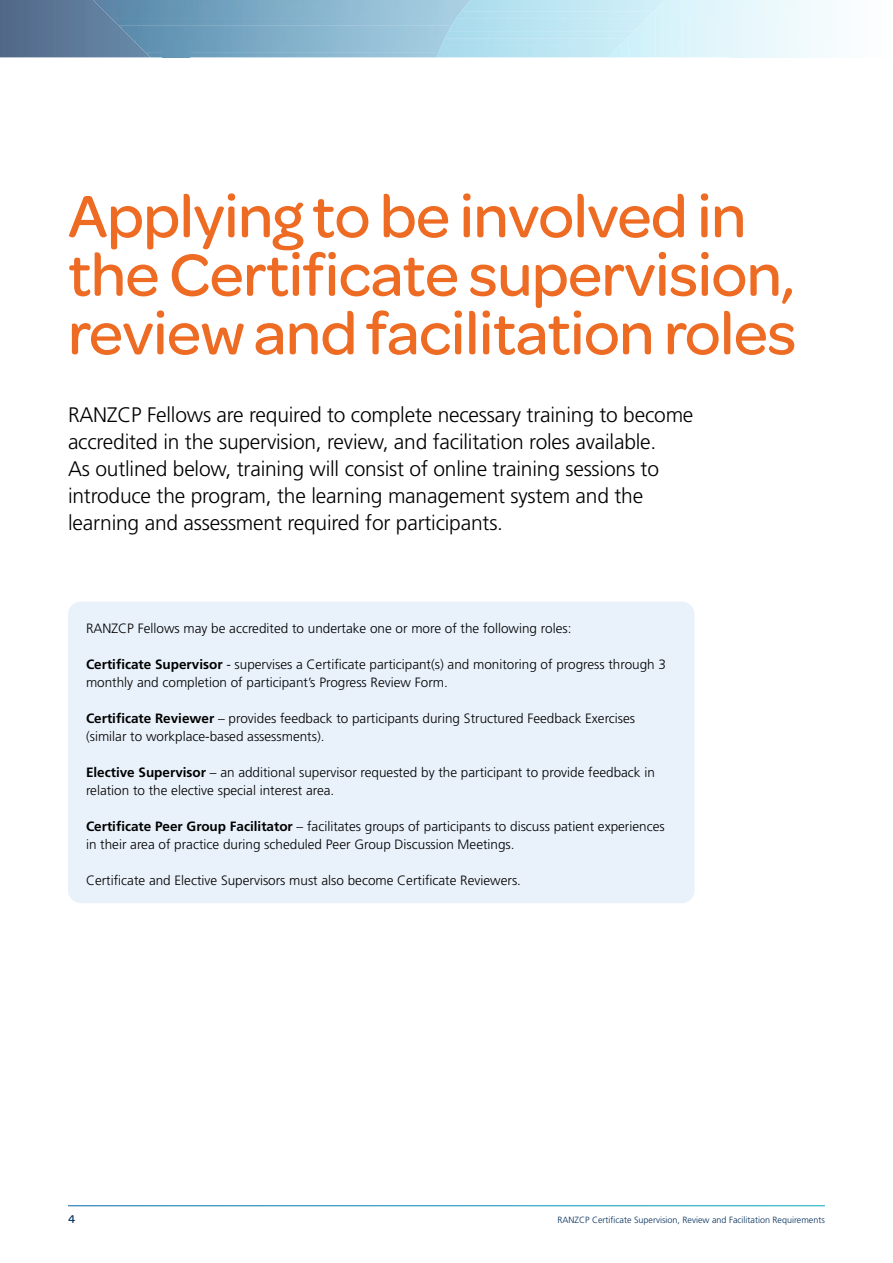
<style>
.page{position:relative;width:893px;height:1263px;background:#fff}
.page>*{position:absolute;margin:0;border:0;box-sizing:border-box;transform-origin:0 0}
.t1{font:500 63px/58.5px "Omnes";letter-spacing:-.01em;color:#ed6b23}
.t2{font:300 21px/27px "Frutiger LT Std";letter-spacing:-.01em;color:#000}
.t3{font:300 13.5px/18px "Frutiger LT Std";color:#000}
.t4{font:500 12px "Omnes";color:#002d5b}
.t5{font:300 9px "Frutiger LT Std";color:#002d5b}
.s1{font-weight:700}
</style>
<div class="page">
<img style="left:162px;top:0;width:304px;height:12px">
<img style="left:162px;top:12px;width:294px;height:7px">
<img style="left:162px;top:19px;width:290px;height:6px">
<img style="left:162px;top:25px;width:286px;height:14px">
<img style="left:162px;top:39px;width:280px;height:14px">
<img style="left:162px;top:53px;width:275px;height:4px">
<svg style="left:0;top:0;width:162px;height:57px;background:#5c7c9b"></svg>
<img style="left:466px;top:0;width:135px;height:5px">
<img style="left:456px;top:11px;width:145px;height:7px">
<img style="left:452px;top:18px;width:149px;height:7px">
<img style="left:448px;top:25px;width:153px;height:7px">
<img style="left:442px;top:38px;width:159px;height:7px">
<svg style="left:601px;top:0;width:67px;height:58px;background:#cfeff8"></svg>
<div style="left:68px;top:602px;width:626px;height:301px;background:#e9f1fa;border-radius:13px"></div>
<h1 class="t1" style="left:68px;top:183px;width:730px">Applying to be involved in the Certificate supervision, review and facilitation roles</h1>
<p class="t2" style="left:68px;top:401px;width:627px">RANZCP Fellows are required to complete necessary training to become accredited in the supervision, review, and facilitation roles available.<br>As outlined below, training will consist of online training sessions to introduce the program, the learning management system and the learning and assessment required for participants.</p>
<p class="t3" style="left:86px;top:620px;width:487px">RANZCP Fellows may be accredited to undertake one or more of the following roles:</p>
<p class="t3" style="left:86px;top:656px;width:581px"><span class="s1">Certificate Supervisor</span> - supervises a Certificate participant(s) and monitoring of progress through 3 monthly and completion of participant’s Progress Review Form.</p>
<p class="t3" style="left:86px;top:710px;width:551px"><span class="s1">Certificate Reviewer</span> – provides feedback to participants during Structured Feedback Exercises (similar to workplace-based assessments).</p>
<p class="t3" style="left:86px;top:764px;width:570px"><span class="s1">Elective Supervisor</span> – an additional supervisor requested by the participant to provide feedback in relation to the elective special interest area.</p>
<p class="t3" style="left:86px;top:818px;width:580px"><span class="s1">Certificate Peer Group Facilitator</span> – facilitates groups of participants to discuss patient experiences in their area of practice during scheduled Peer Group Discussion Meetings.</p>
<p class="t3" style="left:86px;top:872px;width:436px">Certificate and Elective Supervisors must also become Certificate Reviewers.</p>
<p class="t4" style="left:68px;top:1211px;width:9px">4</p>
<p class="t5" style="left:558px;top:1214px;width:269px">RANZCP Certificate Supervision, Review and Facilitation Requirements</p>
</div>
